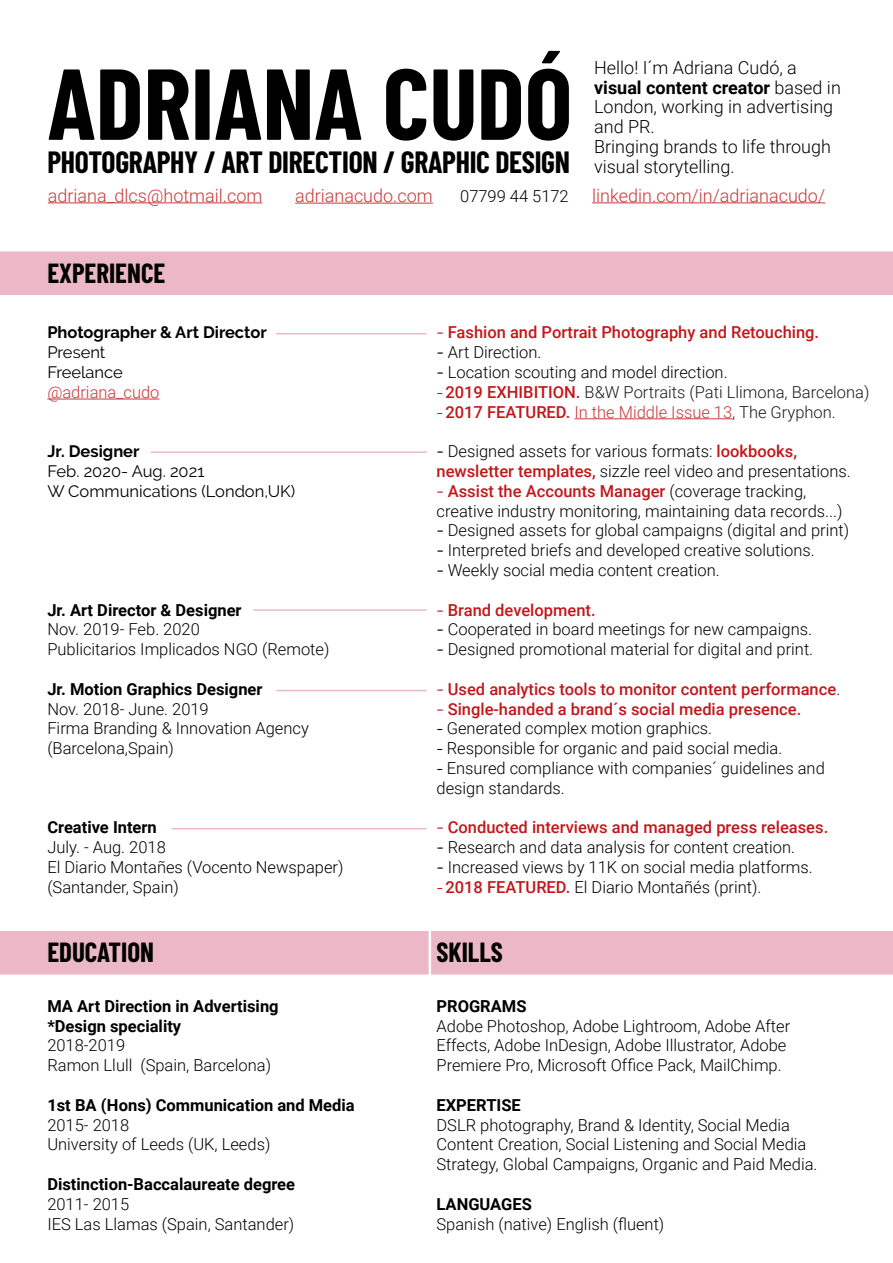
<style>
.page{position:relative;width:893px;height:1263px;background:#fff}
.page>*{position:absolute;margin:0;border:0;box-sizing:border-box;transform-origin:0 0}
.t1{font:700 100.5px "Barlow Condensed";color:#000}
.t2{font:700 30px "Barlow Condensed";letter-spacing:-.01em;color:#000}
.t3{font:700 27px "Barlow Condensed";color:#000}
.t4{font:300 18px/19.8px "Roboto";color:#000}
.t5{font:300 18px "Roboto";color:#cb3639}
.t6{font:300 16.5px/19.8px "Roboto";color:#000}
.t7{font:700 16.5px/19.8px "Roboto";color:#000}
.t8{font:500 16.5px "Roboto";color:#c3171a}
.t9{font:300 16.5px/19.8px "Roboto";color:#1c1c1c}
.t10{font:16.5px/19.8px "Raleway";color:#000}
.t11{font:700 16.5px "Raleway";color:#000}
.t12{font:300 16.5px "Roboto";color:#cb3639}
.s1{font-weight:700}
.s2{font-family:"Raleway";font-weight:400;font-size:18px}
.s3{font-family:"Raleway";font-weight:400;font-size:18px;color:#000}
.s4{color:#000}
.s5{font-family:"Raleway";font-weight:400;color:#c3171a}
.s6{font-weight:500;color:#c3171a}
.s7{color:#cb3639}
.s8{font-family:"Raleway";font-weight:400;font-size:18px;color:#c3171b}
.s9{font-weight:500;color:#c3171b}
.s10{font-weight:300;color:#000}
.s11{font-family:"Raleway";font-weight:400}
</style>
<div class="page">
<div style="left:0;top:251px;width:893px;height:44px;background:#ecb8c5"></div>
<hr style="left:48px;top:202px;width:214px;height:1px;background:#cb3639">
<hr style="left:253px;top:609px;width:174px;height:2px;background:#eeb9c7">
<hr style="left:276px;top:690px;width:151px;height:1px;background:#eeb9c7">
<hr style="left:172px;top:828px;width:255px;height:1px;background:#eeb9c7">
<hr style="left:47px;top:399px;width:113px;height:1px;background:#cb3639">
<hr style="left:574px;top:418px;width:158px;height:1px;background:#cb3639">
<hr style="left:151px;top:451px;width:276px;height:2px;background:#eeb9c7">
<hr style="left:276px;top:333px;width:151px;height:1px;background:#eeb9c7">
<hr style="left:295px;top:203px;width:138px;height:1px;background:#cb3639">
<hr style="left:592px;top:202px;width:233px;height:1px;background:#cb3639">
<div style="left:0;top:931px;width:893px;height:43px;background:#ecb8c5"></div>
<h1 class="t1" style="left:47px;top:32px;width:526px">ADRIANA CUDÓ</h1>
<p class="t4" style="left:594px;top:57px;width:248px">Hello! I´m Adriana Cudó, a <span class="s1">visual content creator</span> based in<br>London, working in advertising and PR.<br>Bringing brands to life through visual storytelling.</p>
<p class="t5" style="left:48px;top:183px;width:216px">adriana_dlcs@hotmail.com</p>
<p class="t6" style="left:460px;top:186px;width:110px">07799 44 5172</p>
<h2 class="t2" style="left:47px;top:141px;width:524px">PHOTOGRAPHY / ART DIRECTION / GRAPHIC DESIGN</h2>
<p class="t5" style="left:295px;top:183px;width:139px">adrianacudo.com</p>
<p class="t5" style="left:592px;top:183px;width:234px">linkedin.com/in/adrianacudo/</p>
<h3 class="t3" style="left:47px;top:254px;width:120px">EXPERIENCE</h3>
<p class="t11" style="left:47px;top:323px;width:221px">Photographer &amp; Art Director</p>
<p class="t10" style="left:47px;top:342px;width:77px">Present<br>Freelance</p>
<p class="t12" style="left:47px;top:380px;width:114px">@adriana_cudo</p>
<p class="t11" style="left:47px;top:442px;width:94px">Jr. Designer</p>
<p class="t10" style="left:47px;top:461px;width:249px">Feb. 2020- Aug. 2021<br>W Communications (London,UK)</p>
<p class="t7" style="left:47px;top:599px;width:196px">Jr. Art Director &amp; Designer</p>
<p class="t6" style="left:47px;top:619px;width:284px">Nov. 2019- Feb. 2020<br>Publicitarios Implicados NGO (Remote)</p>
<p class="t7" style="left:47px;top:678px;width:217px">Jr. Motion Graphics Designer</p>
<p class="t6" style="left:47px;top:698px;width:263px">Nov. 2018- June. 2019<br>Firma Branding &amp; Innovation Agency (Barcelona,Spain)</p>
<p class="t7" style="left:47px;top:817px;width:111px">Creative Intern</p>
<p class="t6" style="left:47px;top:837px;width:298px">July. - Aug. 2018<br>El Diario Montañes (Vocento Newspaper) (Santander, Spain)</p>
<p class="t8" style="left:436px;top:321px;width:384px"><span class="s2">-</span> Fashion and Portrait Photography and Retouching.</p>
<p class="t6" style="left:436px;top:342px;width:107px"><span class="s2">-</span> Art Direction.</p>
<p class="t9" style="left:436px;top:362px;width:434px"><span class="s3">-</span> <span class="s4">Location scouting and model direction.<br></span><span class="s5">-</span><span class="s6">2019 EXHIBITION.</span> B&amp;W Portraits (Pati Llimona, Barcelona) <span class="s5">-</span><span class="s6">2017 FEATURED.</span> <span class="s7">In the Middle Issue 13</span>, The Gryphon.</p>
<p class="t6" style="left:436px;top:441px;width:416px"><span class="s2">-</span> Designed assets for various formats: <span class="s6">lookbooks, newsletter templates,</span> sizzle reel video and presentations.</p>
<p class="t6" style="left:436px;top:480px;width:407px"><span class="s8">-</span> <span class="s9">Assist the Accounts Manager</span> (coverage tracking, creative industry monitoring, maintaining data records...)</p>
<p class="t6" style="left:436px;top:520px;width:414px"><span class="s2">-</span> Designed assets for global campaigns (digital and print)</p>
<p class="t6" style="left:436px;top:540px;width:380px"><span class="s2">-</span> Interpreted briefs and developed creative solutions.</p>
<p class="t6" style="left:436px;top:560px;width:285px"><span class="s2">-</span> Weekly social media content creation.</p>
<p class="t8" style="left:436px;top:598px;width:161px"><span class="s2">-</span> Brand development.</p>
<p class="t6" style="left:436px;top:619px;width:377px"><span class="s2">-</span> Cooperated in board meetings for new campaigns.</p>
<p class="t6" style="left:436px;top:639px;width:378px"><span class="s2">-</span> Designed promotional material for digital and print.</p>
<p class="t8" style="left:436px;top:677px;width:405px"><span class="s2">-</span> Used analytics tools to monitor content performance<span class="s10">.</span></p>
<p class="t8" style="left:436px;top:697px;width:366px"><span class="s2">-</span> Single-handed a brand´s social media presence.</p>
<p class="t6" style="left:436px;top:718px;width:277px"><span class="s11">-</span> Generated complex motion graphics.</p>
<p class="t6" style="left:436px;top:738px;width:347px"><span class="s11">-</span> Responsible for organic and paid social media.</p>
<p class="t6" style="left:436px;top:758px;width:390px"><span class="s11">-</span> Ensured compliance with companies´ guidelines and design standards.</p>
<p class="t8" style="left:436px;top:816px;width:393px"><span class="s2">-</span> Conducted interviews and managed press releases.</p>
<p class="t6" style="left:436px;top:837px;width:360px"><span class="s2">-</span> Research and data analysis for content creation.</p>
<p class="t6" style="left:436px;top:857px;width:378px"><span class="s2">-</span> Increased views by 11K on social media platforms. <span class="s5">-</span><span class="s6">2018 FEATURED.</span> El Diario Montañés (print).</p>
<h3 class="t3" style="left:47px;top:933px;width:108px">EDUCATION</h3>
<h3 class="t3" style="left:436px;top:933px;width:68px">SKILLS</h3>
<p class="t7" style="left:436px;top:995px;width:92px">PROGRAMS</p>
<p class="t6" style="left:436px;top:1015px;width:355px">Adobe Photoshop, Adobe Lightroom, Adobe After<br>Effects, Adobe InDesign, Adobe Illustrator, Adobe<br>Premiere Pro, Microsoft Office Pack, MailChimp.</p>
<p class="t7" style="left:436px;top:1094px;width:86px">EXPERTISE</p>
<p class="t6" style="left:436px;top:1114px;width:382px">DSLR photography, Brand &amp; Identity, Social Media<br>Content Creation, Social Listening and Social Media<br>Strategy, Global Campaigns, Organic and Paid Media.</p>
<p class="t7" style="left:436px;top:1193px;width:97px">LANGUAGES</p>
<p class="t6" style="left:436px;top:1213px;width:229px">Spanish (native) English (fluent)</p>
<p class="t7" style="left:47px;top:995px;width:233px">MA Art Direction in Advertising *Design speciality</p>
<p class="t6" style="left:47px;top:1035px;width:225px">2018-2019<br>Ramon Llull (Spain, Barcelona)</p>
<p class="t7" style="left:47px;top:1094px;width:309px">1st BA (Hons) Communication and Media</p>
<p class="t6" style="left:47px;top:1114px;width:225px">2015- 2018<br>University of Leeds (UK, Leeds)</p>
<p class="t7" style="left:47px;top:1173px;width:249px">Distinction-Baccalaureate degree</p>
<p class="t6" style="left:47px;top:1193px;width:248px">2011- 2015<br>IES Las Llamas (Spain, Santander)</p>
</div>
